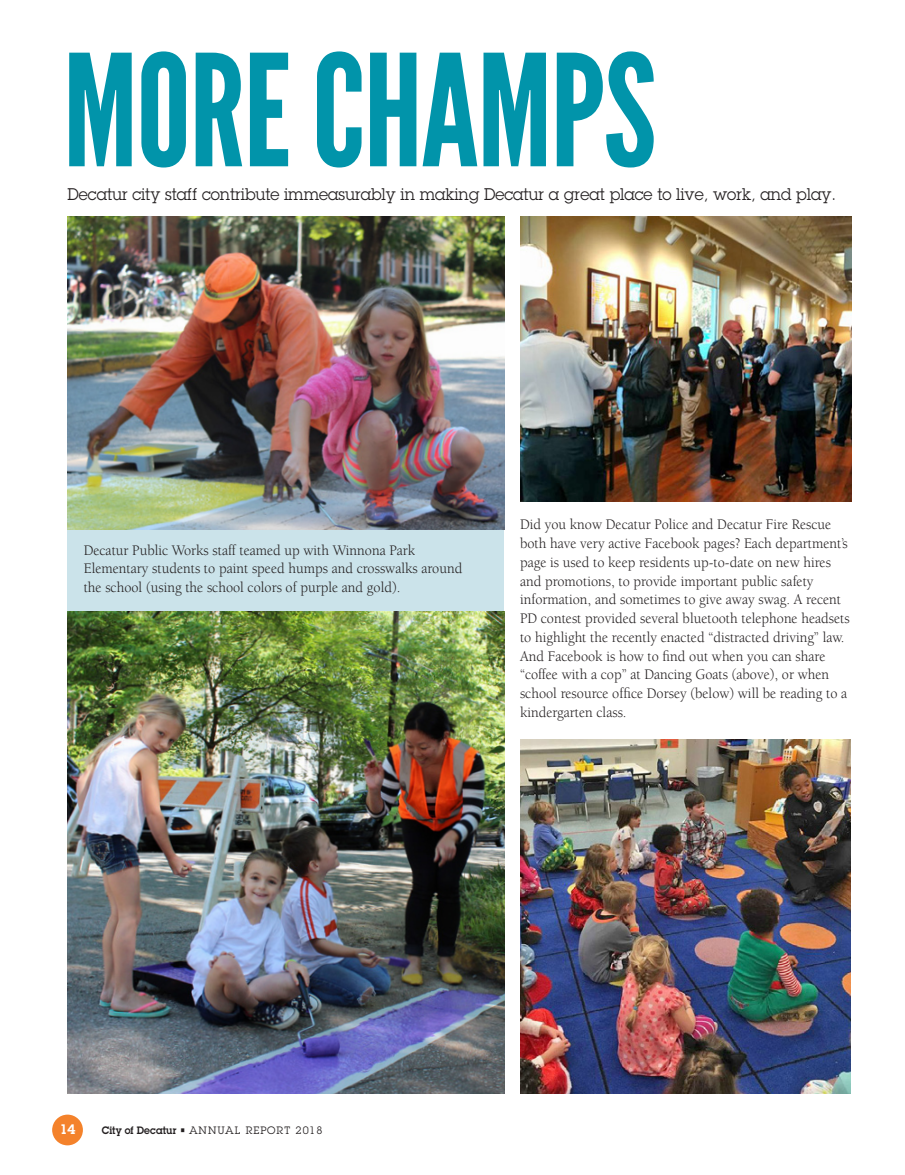
<style>
.page{position:relative;width:905px;height:1175px;background:#fff}
.page>*{position:absolute;margin:0;border:0;box-sizing:border-box;transform-origin:0 0}
.t1{font:154.5px "League Gothic";letter-spacing:-.01em;color:#0194aa}
.t2{font:16.5px "Lubalin Graph";color:#231f20;scale:.95 1}
.t3{font:15px/18.8px "Berkeley";color:#231f20;scale:.95 1}
.t4{font:600 13.5px "Lubalin Graph";color:#fff}
.t5{font:600 10.5px "Lubalin Graph";letter-spacing:.01em;color:#231f20;scale:.95 1}
.t6{font:10.5px "Lubalin Graph";letter-spacing:.1em;color:#231f20}
.s1{font-weight:400}
</style>
<div class="page">
<div style="left:68px;top:522px;width:436px;height:131px;background:#cbe3ea"></div>
<img style="left:68px;top:216px;width:436px;height:313px">
<img style="left:68px;top:612px;width:436px;height:482px">
<img style="left:520px;top:216px;width:331px;height:285px">
<img style="left:520px;top:739px;width:330px;height:355px">
<div style="left:51px;top:1113px;width:33px;height:33px;background:#f4822b;border-radius:50%"></div>
<div style="left:49px;top:1111px;width:37px;height:37px;border:3px solid #fff;border-radius:50%"></div>
<h1 class="t1" style="left:63px;top:19px;width:595px">MORE CHAMPS</h1>
<p class="t2" style="left:68px;top:184px;width:810px">Decatur city staff contribute immeasurably in making Decatur a great place to live, work, and play.</p>
<p class="t3" style="left:84px;top:541px;width:400px">Decatur Public Works staff teamed up with Winnona Park<br>Elementary students to paint speed humps and crosswalks around the school (using the school colors of purple and gold).</p>
<p class="t3" style="left:520px;top:515px;width:348px">Did you know Decatur Police and Decatur Fire Rescue both have very active Facebook pages? Each department’s page is used to keep residents up-to-date on new hires and promotions, to provide important public safety information, and sometimes to give away swag. A recent PD contest provided several bluetooth telephone headsets to highlight the recently enacted “distracted driving” law.<br>And Facebook is how to find out when you can share “coffee with a cop” at Dancing Goats (above), or when school resource office Dorsey (below) will be reading to a kindergarten class.</p>
<p class="t4" style="left:60px;top:1120px;width:17px">14</p>
<p class="t5" style="left:102px;top:1123px;width:102px">City of Decatur • <span class="s1">ANNUAL</span></p>
<p class="t6" style="left:246px;top:1124px;width:17px">REPO</p>
<p class="t6" style="left:276px;top:1124px;width:47px">RT 2018</p>
</div>
